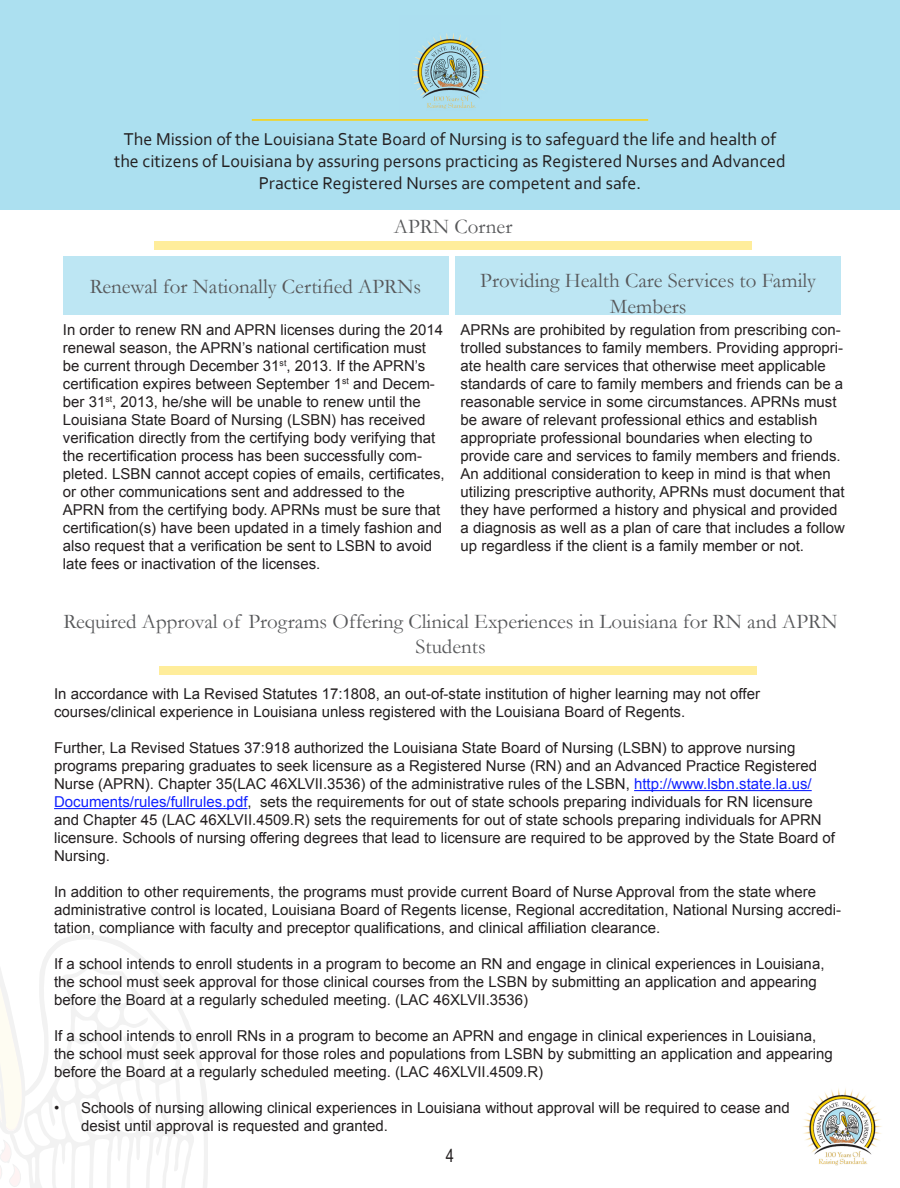
<style>
.page{position:relative;width:900px;height:1188px;background:#fff}
.page>*{position:absolute;margin:0;border:0;box-sizing:border-box;transform-origin:0 0}
.t1{font:21px/25.2px "Garamond";color:#57585a;text-align:center}
.t2{font:18px/21.6px "Corbel";color:#231f20;text-align:center}
.t3{font:18px "Arial Narrow";color:#231f20}
.t4{font:15px/18px "Arial";color:#231f20}
.s1{color:#12f}
</style>
<div class="page">
<svg style="left:127px;top:946px;width:81px;height:242px"></svg>
<svg style="left:0;top:935px;width:127px;height:253px"></svg>
<div style="left:0;top:0;width:900px;height:210px;background:#ace0f0"></div>
<hr style="left:252px;top:119px;width:396px;height:2px;background:#ffd204">
<img style="left:412px;top:33px;width:77px;height:76px">
<img style="left:803px;top:1088px;width:79px;height:78px">
<div style="left:155px;top:242px;width:597px;height:8px;background:#ffed9b"></div>
<div style="left:63px;top:257px;width:385px;height:58px;background:#bde6f3"></div>
<div style="left:455px;top:257px;width:386px;height:58px;background:#bde6f3"></div>
<div style="left:159px;top:666px;width:597px;height:8px;background:#ffed9b"></div>
<hr style="left:634px;top:790px;width:178px;height:1px;background:#12f">
<hr style="left:54px;top:808px;width:194px;height:1px;background:#12f">
<p class="t2" style="left:114px;top:128px;width:673px">The Mission of the Louisiana State Board of Nursing is to safeguard the life and health of the citizens of Louisiana by assuring persons practicing as Registered Nurses and Advanced<br>Practice Registered Nurses are competent and safe.</p>
<p class="t1" style="left:394px;top:213px;width:120px">APRN Corner</p>
<p class="t1" style="left:90px;top:273px;width:333px">Renewal for Nationally Certified APRNs</p>
<p class="t4" style="left:63px;top:320px;width:383px">In order to renew RN and APRN licenses during the 2014 renewal season, the APRN’s national certification must be current through December 31<sup>st</sup>, 2013. If the APRN’s certification expires between September 1<sup>st</sup> and Decem&shy;ber 31<sup>st</sup>, 2013, he/she will be unable to renew until the Louisiana State Board of Nursing (LSBN) has received verification directly from the certifying body verifying that the recertification process has been successfully com&shy;pleted. LSBN cannot accept copies of emails, certificates, or other communications sent and addressed to the APRN from the certifying body. APRNs must be sure that certification(s) have been updated in a timely fashion and also request that a verification be sent to LSBN to avoid late fees or inactivation of the licenses.</p>
<p class="t1" style="left:480px;top:268px;width:337px">Providing Health Care Services to Family<br>Members</p>
<p class="t4" style="left:461px;top:321px;width:386px">APRNs are prohibited by regulation from prescribing con&shy;trolled substances to family members. Providing appropri&shy;ate health care services that otherwise meet applicable standards of care to family members and friends can be a reasonable service in some circumstances. APRNs must be aware of relevant professional ethics and establish appropriate professional boundaries when electing to provide care and services to family members and friends.<br>An additional consideration to keep in mind is that when utilizing prescriptive authority, APRNs must document that they have performed a history and physical and provided a diagnosis as well as a plan of care that includes a follow up regardless if the client is a family member or not.</p>
<p class="t1" style="left:64px;top:608px;width:775px">Required Approval of Programs Offering Clinical Experiences in Louisiana for RN and APRN<br>Students</p>
<p class="t4" style="left:54px;top:685px;width:707px">In accordance with La Revised Statutes 17:1808, an out-of-state institution of higher learning may not offer</p>
<p class="t4" style="left:54px;top:703px;width:633px">courses/clinical experience in Louisiana unless registered with the Louisiana Board of Regents.</p>
<p class="t4" style="left:54px;top:739px;width:782px">Further, La Revised Statues 37:918 authorized the Louisiana State Board of Nursing (LSBN) to approve nursing programs preparing graduates to seek licensure as a Registered Nurse (RN) and an Advanced Practice Registered Nurse (APRN). Chapter 35(LAC 46XLVII.3536) of the administrative rules of the LSBN, <span class="s1">http://www.lsbn.state.la.us/ Documents/rules/fullrules.pdf</span>, sets the requirements for out of state schools preparing individuals for RN licensure and Chapter 45 (LAC 46XLVII.4509.R) sets the requirements for out of state schools preparing individuals for APRN licensure. Schools of nursing offering degrees that lead to licensure are required to be approved by the State Board of Nursing.</p>
<p class="t4" style="left:54px;top:883px;width:789px">In addition to other requirements, the programs must provide current Board of Nurse Approval from the state where administrative control is located, Louisiana Board of Regents license, Regional accreditation, National Nursing accredi&shy;tation, compliance with faculty and preceptor qualifications, and clinical affiliation clearance.</p>
<p class="t4" style="left:54px;top:955px;width:772px">If a school intends to enroll students in a program to become an RN and engage in clinical experiences in Louisiana, the school must seek approval for those clinical courses from the LSBN by submitting an application and appearing before the Board at a regularly scheduled meeting. (LAC 46XLVII.3536)</p>
<p class="t4" style="left:54px;top:1027px;width:780px">If a school intends to enroll RNs in a program to become an APRN and engage in clinical experiences in Louisiana, the school must seek approval for those roles and populations from LSBN by submitting an application and appearing before the Board at a regularly scheduled meeting. (LAC 46XLVII.4509.R)</p>
<p class="t4" style="left:81px;top:1099px;width:710px;text-indent:-27px">• Schools of nursing allowing clinical experiences in Louisiana without approval will be required to cease and desist until approval is requested and granted.</p>
<p class="t3" style="left:446px;top:1142px;width:10px">4</p>
</div>
